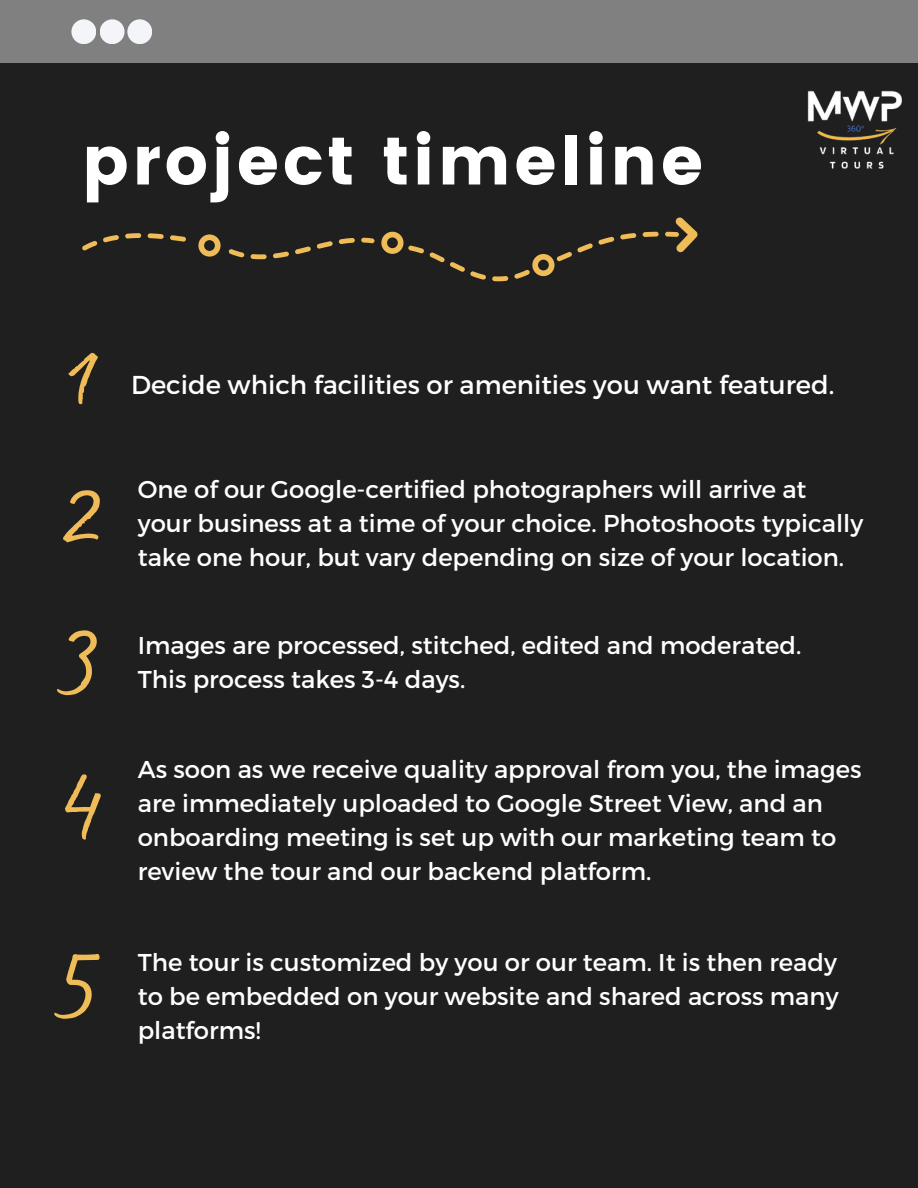
<style>
.page{position:relative;width:918px;height:1188px;background:#1f1f1f}
.page>*{position:absolute;margin:0;border:0;box-sizing:border-box;transform-origin:0 0}
.t1{font:150px/141.8px "Madelyn Fill";color:#f0bc57;text-align:justify}
.t2{font:67.35px "Poppins";letter-spacing:.05em;color:#fff}
.t3{font:25.8px "Montserrat";color:#fff}
.t4{font:24.3px/33.8px "Montserrat";color:#fff}
</style>
<div class="page">
<div style="left:0;top:0;width:918px;height:63px;background:#808080"></div>
<div style="left:71px;top:19px;width:25px;height:25px;background:#f3f5f9;border-radius:50%"></div>
<div style="left:100px;top:19px;width:25px;height:25px;background:#f3f5f9;border-radius:50%"></div>
<div style="left:127px;top:19px;width:25px;height:25px;background:#f3f5f9;border-radius:50%"></div>
<img style="left:807px;top:90px;width:95px;height:79px">
<svg style="left:198px;top:234px;width:23px;height:23px"></svg>
<svg style="left:125px;top:233px;width:16px;height:6px"></svg>
<svg style="left:148px;top:233px;width:16px;height:6px"></svg>
<svg style="left:170px;top:235px;width:16px;height:7px"></svg>
<svg style="left:82px;top:235px;width:37px;height:15px"></svg>
<svg style="left:317px;top:241px;width:16px;height:8px"></svg>
<svg style="left:339px;top:238px;width:16px;height:6px"></svg>
<svg style="left:295px;top:246px;width:16px;height:8px"></svg>
<svg style="left:361px;top:238px;width:14px;height:5px"></svg>
<svg style="left:228px;top:249px;width:39px;height:10px"></svg>
<svg style="left:273px;top:251px;width:16px;height:7px"></svg>
<svg style="left:492px;top:276px;width:16px;height:5px"></svg>
<svg style="left:381px;top:232px;width:105px;height:48px"></svg>
<svg style="left:643px;top:232px;width:16px;height:5px"></svg>
<svg style="left:665px;top:217px;width:32px;height:35px"></svg>
<svg style="left:620px;top:233px;width:16px;height:6px"></svg>
<svg style="left:514px;top:237px;width:100px;height:42px"></svg>
<h2 class="t2" style="left:82px;top:122px;width:623px">project timeline</h2>
<h1 class="t1" style="left:61px;top:278px;width:34px">1</h1>
<h1 class="t1" style="left:57px;top:416px;width:49px">2<br>3<br>4</h1>
<p class="t3" style="left:131px;top:368px;width:705px">Decide which facilities or amenities you want featured.</p>
<p class="t4" style="left:138px;top:471px;width:727px">One of our Google-certified photographers will arrive at your business at a time of your choice. Photoshoots typically take one hour, but vary depending on size of your location.</p>
<p class="t4" style="left:138px;top:628px;width:665px">Images are processed, stitched, edited and moderated.<br>This process takes 3-4 days.</p>
<p class="t4" style="left:138px;top:752px;width:725px">As soon as we receive quality approval from you, the images are immediately uploaded to Google Street View, and an onboarding meeting is set up with our marketing team to review the tour and our backend platform.</p>
<h1 class="t1" style="left:54px;top:878px;width:49px">5</h1>
<p class="t4" style="left:138px;top:944px;width:702px;text-align:justify">The tour is customized by you or our team. It is then ready to be embedded on your website and shared across many platforms!</p>
</div>
